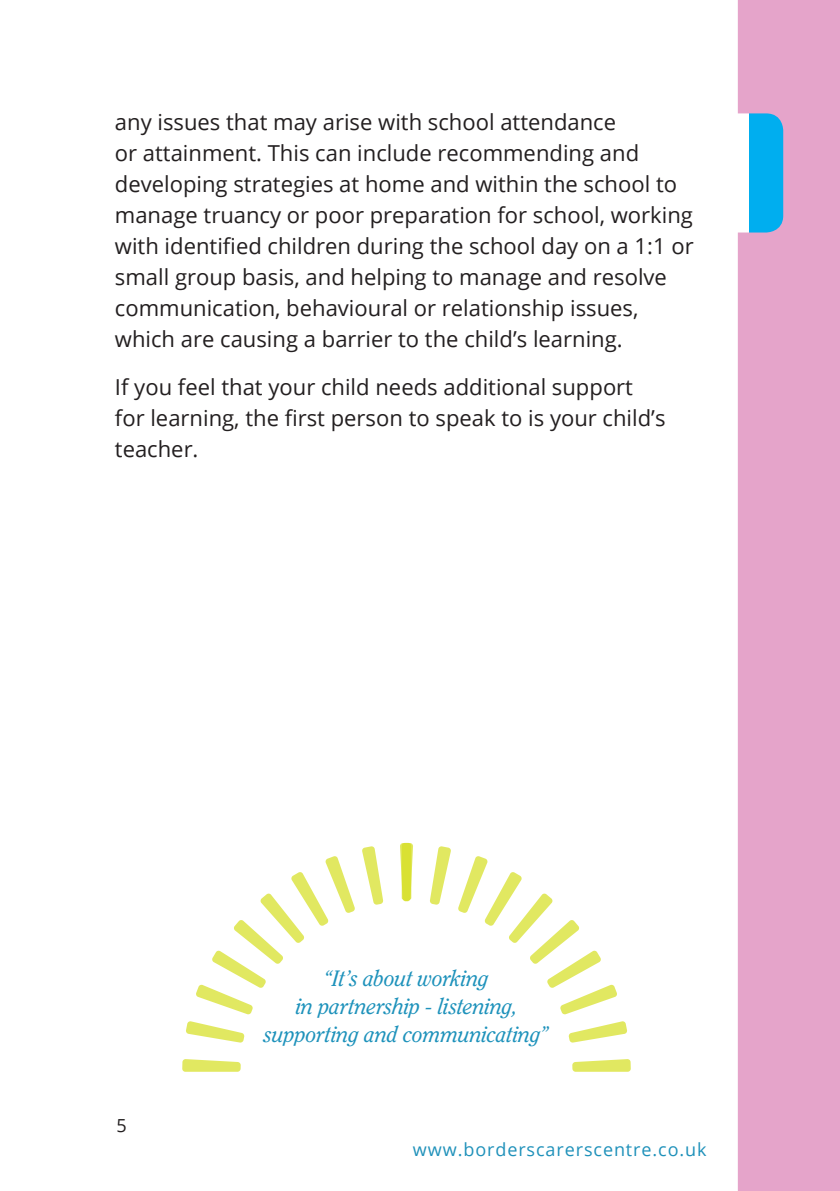
<style>
.page{position:relative;width:840px;height:1191px;background:#fff}
.page>*{position:absolute;margin:0;border:0;box-sizing:border-box;transform-origin:0 0}
.t1{font:22px/31px "Open Sans";color:#231f20}
.t2{font:italic 22px/28px "Clearface IT Cby BT";color:#1e92bb;text-align:center}
.t3{font:18px "Open Sans";letter-spacing:.05em;color:#1f91ba}
.t4{font:18px "Open Sans";color:#231f20}
</style>
<div class="page">
<svg style="left:737px;top:0;width:102px;height:1191px;background:#dea9ce"></svg>
<svg style="left:182px;top:844px;width:219px;height:227px"></svg>
<svg style="left:401px;top:843px;width:229px;height:228px"></svg>
<p class="t1" style="left:115px;top:106px;width:580px">any issues that may arise with school attendance<br>or attainment. This can include recommending and developing strategies at home and within the school to manage truancy or poor preparation for school, working with identified children during the school day on a 1:1 or small group basis, and helping to manage and resolve communication, behavioural or relationship issues, which are causing a barrier to the child’s learning.</p>
<p class="t1" style="left:115px;top:371px;width:552px">If you feel that your child needs additional support for learning, the first person to speak to is your child’s teacher.</p>
<p class="t4" style="left:116px;top:1113px;width:12px">5</p>
<p class="t2" style="left:264px;top:963px;width:287px">“It’s about working<br>in partnership - listening, supporting and communicating”</p>
<p class="t3" style="left:413px;top:1137px;width:295px">www.borderscarerscentre.co.uk</p>
</div>
